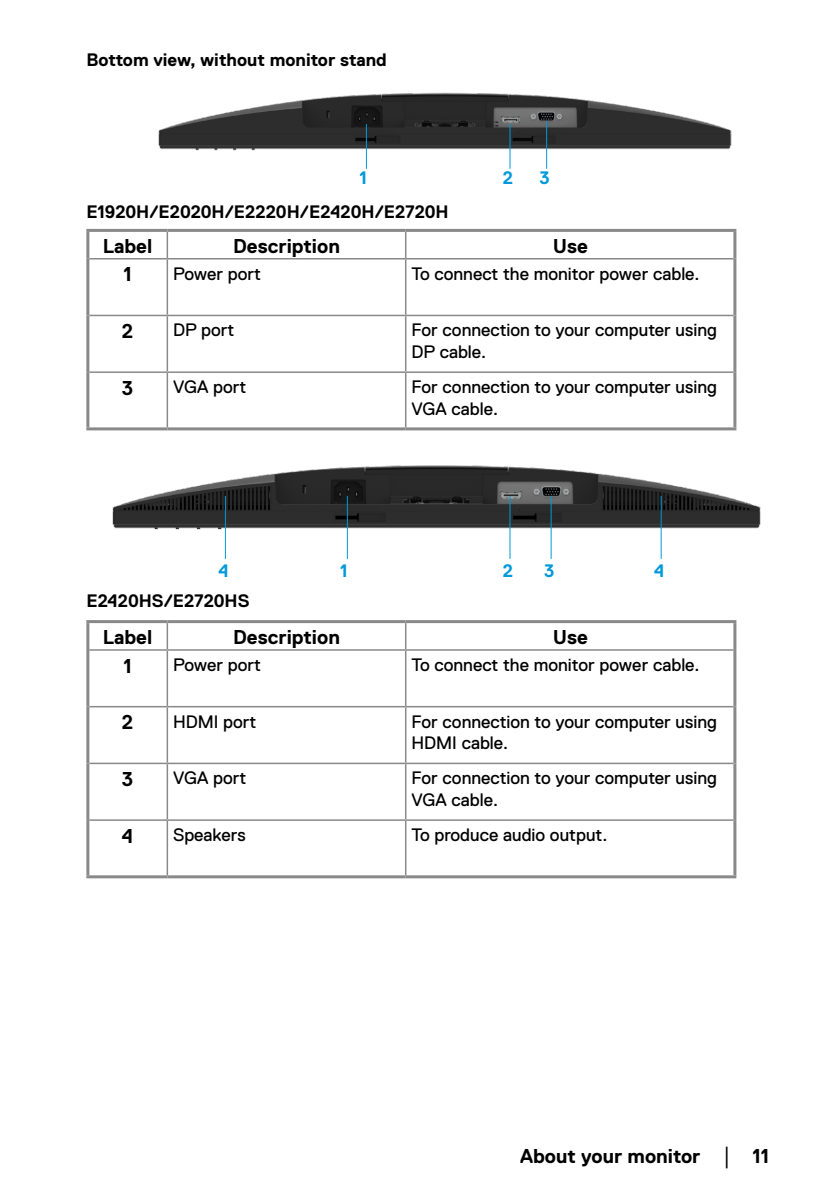
<style>
.page{position:relative;width:840px;height:1191px;background:#fff}
.page>*{position:absolute;margin:0;border:0;box-sizing:border-box;transform-origin:0 0}
.Callout_Head_10_12{font:700 20px "Dell Replica";color:#000}
.Paragraph_9_10_8{font:18px/21.6px "Dell Replica";color:#000}
.Callout_Head_9_10_8{font:700 18px "Dell Replica";color:#000}
.Callout_Head_9_10_8-2{font:700 18px "Dell Replica";color:#0099d9}
.s1{font-family:"Times New Roman";font-weight:400;font-size:18px}
</style>
<div class="page">
<img style="left:158px;top:92px;width:574px;height:65px">
<hr style="left:366px;top:124px;width:1px;height:45px;background:#0099d9">
<hr style="left:546px;top:121px;width:1px;height:48px;background:#0099d9">
<hr style="left:509px;top:124px;width:1px;height:45px;background:#0099d9">
<hr style="left:89px;top:258px;width:78px;height:1px;background:#898989">
<hr style="left:167px;top:258px;width:238px;height:1px;background:#898989">
<hr style="left:405px;top:258px;width:328px;height:1px;background:#898989">
<hr style="left:89px;top:315px;width:78px;height:1px;background:#898989">
<hr style="left:167px;top:315px;width:238px;height:1px;background:#898989">
<hr style="left:405px;top:315px;width:328px;height:1px;background:#898989">
<hr style="left:89px;top:371px;width:78px;height:2px;background:#898989">
<hr style="left:167px;top:371px;width:238px;height:2px;background:#898989">
<hr style="left:405px;top:371px;width:328px;height:2px;background:#898989">
<hr style="left:166px;top:232px;width:2px;height:26px;background:#898989">
<svg style="left:405px;top:232px;width:1px;height:26px"></svg>
<hr style="left:166px;top:259px;width:2px;height:56px;background:#898989">
<hr style="left:405px;top:259px;width:1px;height:56px;background:#898989">
<hr style="left:166px;top:316px;width:2px;height:55px;background:#898989">
<hr style="left:405px;top:316px;width:1px;height:55px;background:#898989">
<hr style="left:166px;top:373px;width:2px;height:54px;background:#898989">
<hr style="left:405px;top:373px;width:1px;height:54px;background:#898989">
<hr style="left:86px;top:229px;width:81px;height:3px;background:#898989">
<hr style="left:86px;top:232px;width:3px;height:27px;background:#898989">
<hr style="left:167px;top:229px;width:238px;height:3px;background:#898989">
<hr style="left:405px;top:229px;width:331px;height:3px;background:#898989">
<hr style="left:733px;top:232px;width:3px;height:27px;background:#898989">
<hr style="left:86px;top:259px;width:3px;height:56px;background:#898989">
<hr style="left:733px;top:259px;width:3px;height:56px;background:#898989">
<hr style="left:86px;top:315px;width:3px;height:57px;background:#898989">
<hr style="left:733px;top:315px;width:3px;height:57px;background:#898989">
<hr style="left:86px;top:372px;width:3px;height:55px;background:#898989">
<hr style="left:733px;top:372px;width:3px;height:55px;background:#898989">
<hr style="left:86px;top:427px;width:81px;height:3px;background:#898989">
<hr style="left:167px;top:427px;width:238px;height:3px;background:#898989">
<hr style="left:405px;top:427px;width:331px;height:3px;background:#898989">
<img style="left:112px;top:465px;width:649px;height:69px">
<hr style="left:346px;top:496px;width:1px;height:63px;background:#0099d9">
<hr style="left:550px;top:496px;width:1px;height:63px;background:#0099d9">
<hr style="left:660px;top:496px;width:1px;height:63px;background:#0099d9">
<hr style="left:225px;top:496px;width:1px;height:63px;background:#0099d9">
<hr style="left:509px;top:496px;width:1px;height:63px;background:#0099d9">
<hr style="left:89px;top:649px;width:78px;height:1px;background:#898989">
<hr style="left:167px;top:649px;width:238px;height:1px;background:#898989">
<hr style="left:405px;top:649px;width:328px;height:1px;background:#898989">
<hr style="left:89px;top:706px;width:78px;height:1px;background:#898989">
<hr style="left:167px;top:706px;width:238px;height:1px;background:#898989">
<hr style="left:405px;top:706px;width:328px;height:1px;background:#898989">
<hr style="left:89px;top:762px;width:78px;height:2px;background:#898989">
<hr style="left:167px;top:762px;width:238px;height:2px;background:#898989">
<hr style="left:405px;top:762px;width:328px;height:2px;background:#898989">
<hr style="left:89px;top:819px;width:78px;height:2px;background:#898989">
<hr style="left:167px;top:819px;width:238px;height:2px;background:#898989">
<hr style="left:405px;top:819px;width:328px;height:2px;background:#898989">
<hr style="left:166px;top:623px;width:2px;height:26px;background:#898989">
<svg style="left:405px;top:623px;width:1px;height:26px"></svg>
<hr style="left:166px;top:650px;width:2px;height:56px;background:#898989">
<hr style="left:405px;top:650px;width:1px;height:56px;background:#898989">
<hr style="left:166px;top:707px;width:2px;height:55px;background:#898989">
<hr style="left:405px;top:707px;width:1px;height:55px;background:#898989">
<hr style="left:166px;top:764px;width:2px;height:55px;background:#898989">
<hr style="left:405px;top:764px;width:1px;height:55px;background:#898989">
<hr style="left:166px;top:821px;width:2px;height:54px;background:#898989">
<hr style="left:405px;top:821px;width:1px;height:54px;background:#898989">
<hr style="left:86px;top:620px;width:81px;height:3px;background:#898989">
<hr style="left:86px;top:623px;width:3px;height:27px;background:#898989">
<hr style="left:167px;top:620px;width:238px;height:3px;background:#898989">
<hr style="left:405px;top:620px;width:331px;height:3px;background:#898989">
<hr style="left:733px;top:623px;width:3px;height:27px;background:#898989">
<hr style="left:86px;top:650px;width:3px;height:56px;background:#898989">
<hr style="left:733px;top:650px;width:3px;height:56px;background:#898989">
<hr style="left:86px;top:706px;width:3px;height:57px;background:#898989">
<hr style="left:733px;top:706px;width:3px;height:57px;background:#898989">
<hr style="left:86px;top:763px;width:3px;height:57px;background:#898989">
<hr style="left:733px;top:763px;width:3px;height:57px;background:#898989">
<hr style="left:86px;top:820px;width:3px;height:55px;background:#898989">
<hr style="left:733px;top:820px;width:3px;height:55px;background:#898989">
<hr style="left:86px;top:875px;width:81px;height:3px;background:#898989">
<hr style="left:167px;top:875px;width:238px;height:3px;background:#898989">
<hr style="left:405px;top:875px;width:331px;height:3px;background:#898989">
<p class="Callout_Head_9_10_8" style="left:86px;top:50px;width:302px">Bottom view, without monitor stand</p>
<p class="Callout_Head_9_10_8-2" style="left:359px;top:168px;width:9px">1</p>
<p class="Callout_Head_9_10_8-2" style="left:502px;top:168px;width:12px">2</p>
<p class="Callout_Head_9_10_8-2" style="left:539px;top:168px;width:12px">3</p>
<p class="Callout_Head_9_10_8" style="left:86px;top:201px;width:363px">E1920H/E2020H/E2220H/E2420H/E2720H</p>
<p class="Callout_Head_10_12" style="left:103px;top:235px;width:51px">Label</p>
<p class="Callout_Head_10_12" style="left:233px;top:235px;width:108px">Description</p>
<p class="Callout_Head_10_12" style="left:552px;top:235px;width:37px">Use</p>
<p class="Callout_Head_10_12" style="left:123px;top:263px;width:10px">1</p>
<p class="Paragraph_9_10_8" style="left:173px;top:263px;width:90px">Power port</p>
<p class="Paragraph_9_10_8" style="left:411px;top:263px;width:289px">To connect the monitor power cable.</p>
<p class="Callout_Head_10_12" style="left:122px;top:320px;width:13px">2</p>
<p class="Paragraph_9_10_8" style="left:173px;top:319px;width:63px">DP port</p>
<p class="Paragraph_9_10_8" style="left:411px;top:319px;width:307px">For connection to your computer using<br>DP cable.</p>
<p class="Callout_Head_10_12" style="left:122px;top:377px;width:13px">3</p>
<p class="Paragraph_9_10_8" style="left:173px;top:376px;width:75px">VGA port</p>
<p class="Paragraph_9_10_8" style="left:411px;top:376px;width:307px">For connection to your computer using<br>VGA cable.</p>
<p class="Callout_Head_9_10_8-2" style="left:218px;top:561px;width:12px">4</p>
<p class="Callout_Head_9_10_8-2" style="left:340px;top:561px;width:9px">1</p>
<p class="Callout_Head_9_10_8-2" style="left:502px;top:561px;width:12px">2</p>
<p class="Callout_Head_9_10_8-2" style="left:543px;top:561px;width:12px">3</p>
<p class="Callout_Head_9_10_8-2" style="left:653px;top:561px;width:12px">4</p>
<p class="Callout_Head_9_10_8" style="left:86px;top:590px;width:165px">E2420HS/E2720HS</p>
<p class="Callout_Head_10_12" style="left:103px;top:626px;width:51px">Label</p>
<p class="Callout_Head_10_12" style="left:233px;top:626px;width:108px">Description</p>
<p class="Callout_Head_10_12" style="left:552px;top:626px;width:37px">Use</p>
<p class="Callout_Head_10_12" style="left:123px;top:654px;width:10px">1</p>
<p class="Paragraph_9_10_8" style="left:173px;top:654px;width:90px">Power port</p>
<p class="Paragraph_9_10_8" style="left:411px;top:654px;width:289px">To connect the monitor power cable.</p>
<p class="Callout_Head_10_12" style="left:122px;top:711px;width:13px">2</p>
<p class="Paragraph_9_10_8" style="left:173px;top:710px;width:85px">HDMI port</p>
<p class="Paragraph_9_10_8" style="left:411px;top:710px;width:307px">For connection to your computer using<br>HDMI cable.</p>
<p class="Callout_Head_10_12" style="left:122px;top:768px;width:13px">3</p>
<p class="Paragraph_9_10_8" style="left:173px;top:767px;width:75px">VGA port</p>
<p class="Paragraph_9_10_8" style="left:411px;top:767px;width:307px">For connection to your computer using<br>VGA cable.</p>
<p class="Callout_Head_10_12" style="left:122px;top:824px;width:13px">4</p>
<p class="Paragraph_9_10_8" style="left:173px;top:824px;width:74px">Speakers</p>
<p class="Paragraph_9_10_8" style="left:411px;top:824px;width:197px">To produce audio output.</p>
<p class="Callout_Head_10_12" style="left:519px;top:1144px;width:250px">About your monitor <span class="s1">│</span> 11</p>
</div>
